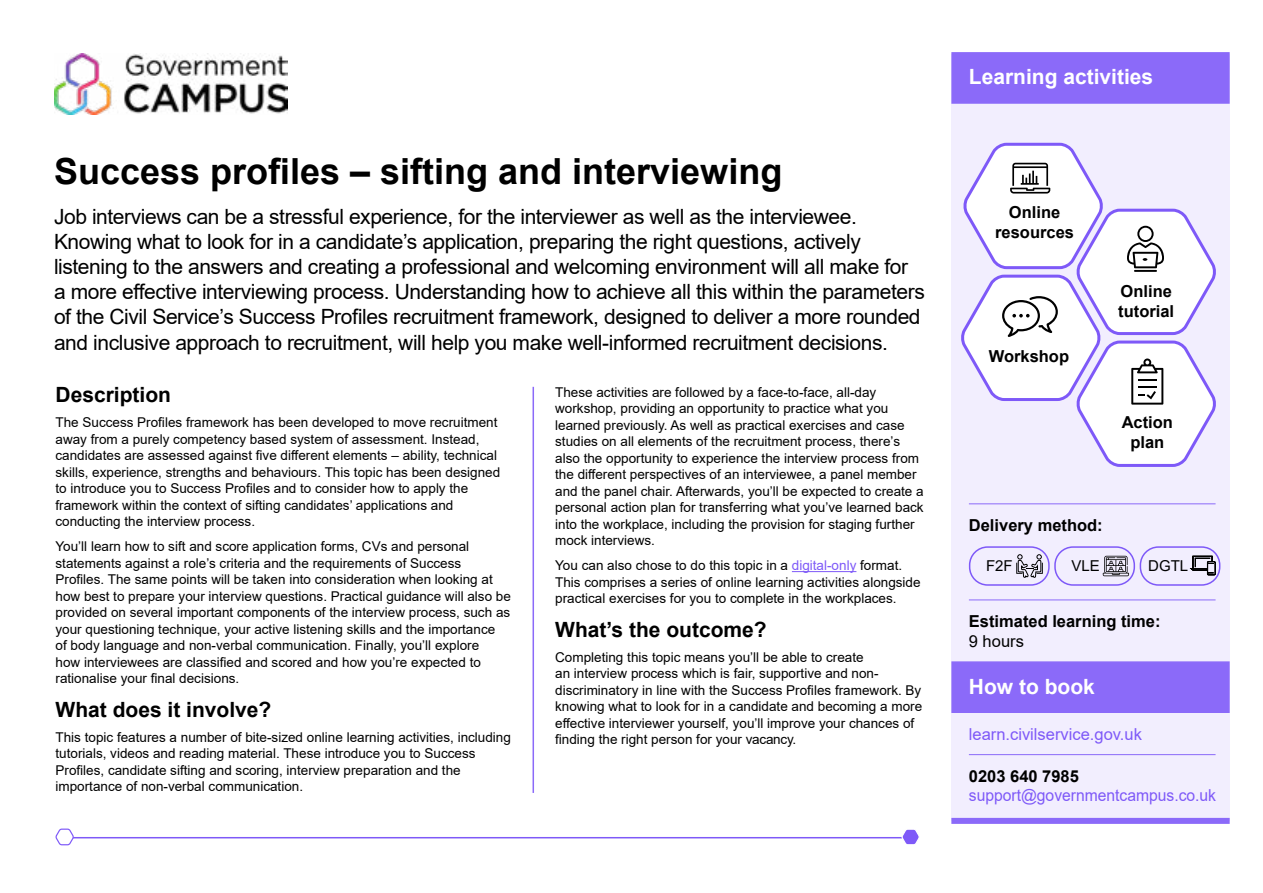
<style>
.page{position:relative;width:1263px;height:893px;background:#fff}
.page>*{position:absolute;margin:0;border:0;box-sizing:border-box;transform-origin:0 0}
.t1{font:700 36px "Arial";color:#000}
.t2{font:21px/25.2px "Arial";letter-spacing:-.02em;color:#000}
.t3{font:700 21px "Arial";color:#000}
.t4{font:700 21px "Arial";color:#fff}
.t5{font:700 16.5px/19.8px "Arial";color:#000;text-align:center}
.t6{font:16.5px "Arial";color:#7e59f8;scale:.95 1}
.t7{font:16.5px "Arial";color:#7e59f8}
.t8{font:16.5px "Arial";color:#000}
.t9{font:15px "Arial";color:#000}
.t10{font:13.5px/16.5px "Arial";color:#000}
.s1{color:#7e59f8}
</style>
<div class="page">
<img style="left:54px;top:54px;width:234px;height:61px">
<div style="left:951px;top:54px;width:279px;height:767px;background:#f2eefe"></div>
<hr style="left:969px;top:599px;width:246px;height:1px;background:#8b6af9">
<hr style="left:969px;top:754px;width:246px;height:1px;background:#8b6af9">
<div style="left:951px;top:818px;width:279px;height:6px;background:#8b6af9"></div>
<div style="left:951px;top:52px;width:279px;height:52px;background:#8b6af9;border:2px solid #8b6af9"></div>
<hr style="left:532px;top:387px;width:2px;height:406px;background:#8b6af9">
<hr style="left:969px;top:503px;width:246px;height:1px;background:#8b6af9">
<div style="left:951px;top:661px;width:279px;height:52px;background:#8b6af9;border:2px solid #8b6af9"></div>
<svg style="left:961px;top:142px;width:255px;height:325px"></svg>
<svg style="left:1103px;top:556px;width:26px;height:20px"></svg>
<svg style="left:1016px;top:554px;width:27px;height:24px"></svg>
<div style="left:1140px;top:546px;width:80px;height:40px;border:2px solid #7e59f8;border-radius:18px"></div>
<svg style="left:1189px;top:555px;width:27px;height:21px"></svg>
<hr style="left:67px;top:837px;width:843px;height:1px;background:#7e59f8">
<svg style="left:900px;top:829px;width:19px;height:16px"></svg>
<svg style="left:55px;top:828px;width:20px;height:18px"></svg>
<hr style="left:792px;top:571px;width:64px;height:1px;background:#7e59f8">
<div style="left:969px;top:546px;width:81px;height:40px;border:2px solid #7e59f8;border-radius:18px"></div>
<div style="left:1054px;top:546px;width:81px;height:40px;border:2px solid #7e59f8;border-radius:18px"></div>
<h1 class="t1" style="left:54px;top:146px;width:730px">Success profiles – sifting and interviewing</h1>
<p class="t2" style="left:54px;top:204px;width:872px">Job interviews can be a stressful experience, for the interviewer as well as the interviewee.<br>Knowing what to look for in a candidate’s application, preparing the right questions, actively listening to the answers and creating a professional and welcoming environment will all make for a more effective interviewing process. Understanding how to achieve all this within the parameters of the Civil Service’s Success Profiles recruitment framework, designed to deliver a more rounded and inclusive approach to recruitment, will help you make well-informed recruitment decisions.</p>
<h2 class="t3" style="left:56px;top:380px;width:117px">Description</h2>
<p class="t10" style="left:56px;top:414px;width:446px">The Success Profiles framework has been developed to move recruitment away from a purely competency based system of assessment. Instead, candidates are assessed against five different elements – ability, technical skills, experience, strengths and behaviours. This topic has been designed to introduce you to Success Profiles and to consider how to apply the framework within the context of sifting candidates’ applications and conducting the interview process.</p>
<p class="t10" style="left:56px;top:538px;width:457px">You’ll learn how to sift and score application forms, CVs and personal statements against a role’s criteria and the requirements of Success Profiles. The same points will be taken into consideration when looking at how best to prepare your interview questions. Practical guidance will also be provided on several important components of the interview process, such as your questioning technique, your active listening skills and the importance<br>of body language and non-verbal communication. Finally, you’ll explore<br>how interviewees are classified and scored and how you’re expected to rationalise your final decisions.</p>
<h2 class="t3" style="left:56px;top:695px;width:217px">What does it involve?</h2>
<p class="t10" style="left:56px;top:729px;width:457px">This topic features a number of bite-sized online learning activities, including tutorials, videos and reading material. These introduce you to Success Profiles, candidate sifting and scoring, interview preparation and the importance of non-verbal communication.</p>
<p class="t10" style="left:555px;top:384px;width:370px">These activities are followed by a face-to-face, all-day workshop, providing an opportunity to practice what you learned previously. As well as practical exercises and case studies on all elements of the recruitment process, there’s also the opportunity to experience the interview process from the different perspectives of an interviewee, a panel member and the panel chair. Afterwards, you’ll be expected to create a personal action plan for transferring what you’ve learned back into the workplace, including the provision for staging further mock interviews.</p>
<p class="t10" style="left:555px;top:557px;width:367px">You can also chose to do this topic in a <span class="s1">digital-only</span> format.<br>This comprises a series of online learning activities alongside practical exercises for you to complete in the workplaces.</p>
<h2 class="t3" style="left:555px;top:615px;width:213px">What’s the outcome?</h2>
<p class="t10" style="left:555px;top:649px;width:368px">Completing this topic means you’ll be able to create<br>an interview process which is fair, supportive and non&shy;discriminatory in line with the Success Profiles framework. By knowing what to look for in a candidate and becoming a more effective interviewer yourself, you’ll improve your chances of finding the right person for your vacancy.</p>
<h2 class="t4" style="left:969px;top:62px;width:186px">Learning activities</h2>
<p class="t5" style="left:995px;top:202px;width:80px">Online resources</p>
<p class="t5" style="left:989px;top:347px;width:82px">Workshop</p>
<p class="t5" style="left:1118px;top:281px;width:57px;text-align:left">Online tutorial</p>
<p class="t5" style="left:1122px;top:412px;width:53px">Action plan</p>
<p class="t5" style="left:969px;top:515px;width:135px">Delivery method:</p>
<p class="t9" style="left:986px;top:556px;width:28px">F2F</p>
<p class="t9" style="left:1071px;top:556px;width:30px">VLE</p>
<p class="t9" style="left:1148px;top:556px;width:42px">DGTL</p>
<p class="t5" style="left:969px;top:611px;width:193px">Estimated learning time:</p>
<p class="t8" style="left:969px;top:630px;width:57px">9 hours</p>
<h2 class="t4" style="left:969px;top:671px;width:127px">How to book</h2>
<p class="t7" style="left:969px;top:722px;width:175px">learn.civilservice.gov.uk</p>
<p class="t5" style="left:969px;top:766px;width:112px">0203 640 7985</p>
<p class="t6" style="left:969px;top:784px;width:262px">support@governmentcampus.co.uk</p>
</div>
